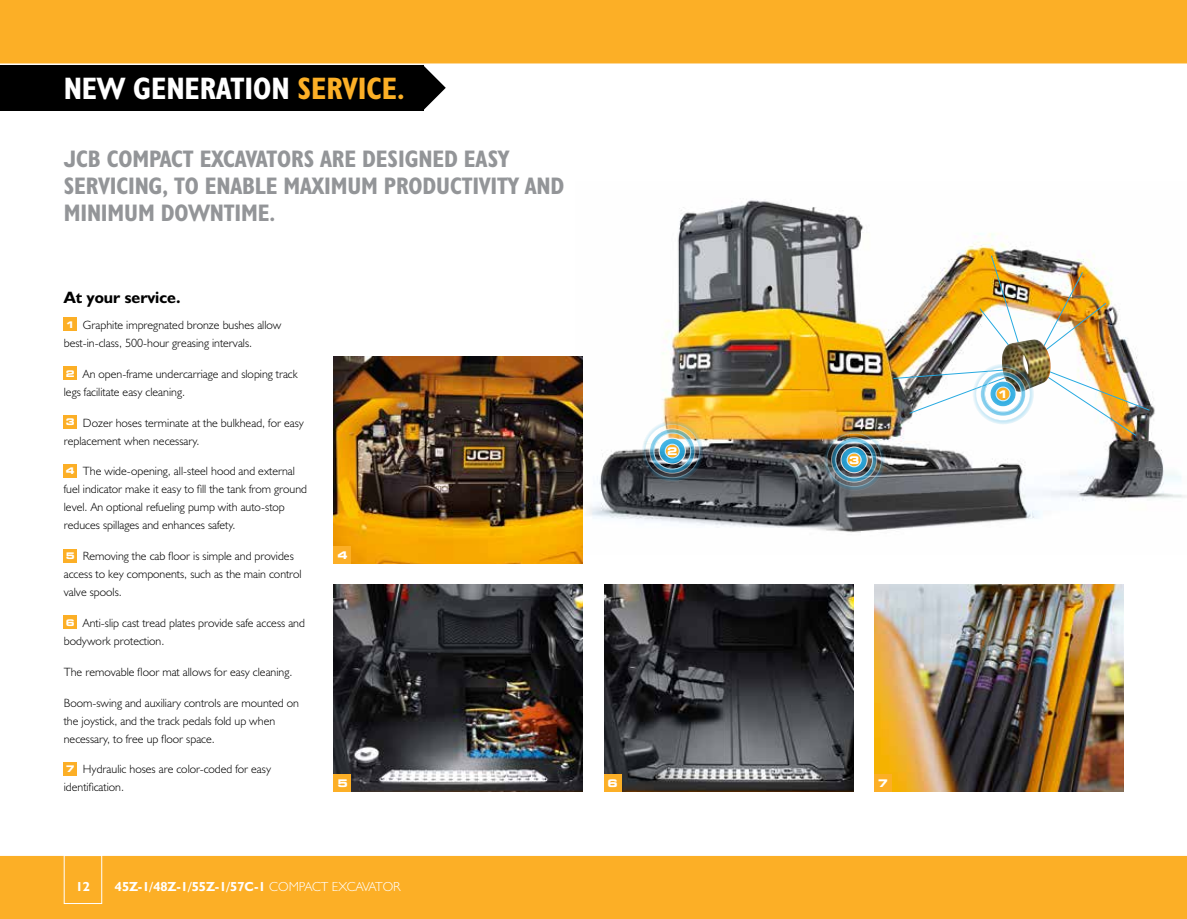
<style>
.page{position:relative;width:1187px;height:919px;background:#fff}
.page>*{position:absolute;margin:0;border:0;box-sizing:border-box;transform-origin:0 0}
.t1{font:31.2px "JCB Bold Condensed";color:#fff}
.t2{font:24px/27px "JCB Bold Condensed";letter-spacing:-.005em;color:#939598}
.t3{font:16.5px "JCB Bold";color:#000}
.t4{font:13.2px "JCB Bold";color:#fff}
.t5{font:12px/18px "JCB Light";color:#000}
.t6{font:700 expanded 10.5px "Square 721 BT";color:#fff}
.s1{color:#fcaf26}
.s2{font-family:"Square 721 BT";font-weight:700;font-stretch:expanded;font-size:9.15px;color:#fff}
.s3{font-family:"JCB Light"}
</style>
<div class="page">
<hr style="left:1186px;top:54px;width:1px;height:57px;background:#000">
<svg style="left:423px;top:65px;width:23px;height:45px"></svg>
<div style="left:0;top:54px;width:423px;height:57px;background:#000"></div>
<div style="left:0;top:0;width:1186px;height:64px;background:#fcaf26"></div>
<hr style="left:0;top:63px;width:1186px;height:2px;background:#fff">
<div style="left:64px;top:318px;width:13px;height:13px;background:#fcaf26"></div>
<div style="left:64px;top:366px;width:13px;height:13px;background:#fcaf26"></div>
<div style="left:64px;top:415px;width:13px;height:13px;background:#fcaf26"></div>
<div style="left:64px;top:464px;width:13px;height:13px;background:#fcaf26"></div>
<div style="left:64px;top:549px;width:13px;height:13px;background:#fcaf26"></div>
<div style="left:64px;top:615px;width:13px;height:14px;background:#fcaf26"></div>
<div style="left:64px;top:762px;width:13px;height:13px;background:#fcaf26"></div>
<img style="left:589px;top:200px;width:597px;height:333px">
<img style="left:979px;top:255px;width:42px;height:101px">
<img style="left:1042px;top:272px;width:64px;height:78px">
<img style="left:1045px;top:370px;width:104px;height:65px">
<img style="left:1001px;top:339px;width:49px;height:53px">
<img style="left:893px;top:362px;width:142px;height:63px">
<img style="left:640px;top:419px;width:64px;height:63px">
<img style="left:821px;top:428px;width:65px;height:63px">
<img style="left:604px;top:584px;width:249px;height:207px">
<img style="left:334px;top:584px;width:249px;height:207px">
<img style="left:334px;top:356px;width:249px;height:207px">
<img style="left:874px;top:584px;width:249px;height:207px">
<div style="left:604px;top:774px;width:17px;height:17px;background:#fcaf26"></div>
<div style="left:334px;top:774px;width:17px;height:17px;background:#fcaf26"></div>
<div style="left:334px;top:546px;width:17px;height:17px;background:#fcaf26"></div>
<div style="left:874px;top:774px;width:17px;height:17px;background:#fcaf26"></div>
<div style="left:0;top:855px;width:1186px;height:63px;background:#fcaf26"></div>
<div style="left:64px;top:855px;width:38px;height:48px;border:1px solid #fff"></div>
<h1 class="t1" style="left:64px;top:69px;width:342px">NEW GENERATION <span class="s1">SERVICE.</span></h1>
<h2 class="t2" style="left:64px;top:145px;width:502px">JCB COMPACT EXCAVATORS ARE DESIGNED EASY<br>SERVICING, TO ENABLE MAXIMUM PRODUCTIVITY AND<br>MINIMUM DOWNTIME.</h2>
<h3 class="t3" style="left:64px;top:286px;width:118px">At your service.</h3>
<p class="t5" style="left:64px;top:316px;width:219px"><span class="s2">1</span> Graphite impregnated bronze bushes allow best-in-class, 500-hour greasing intervals.</p>
<p class="t5" style="left:64px;top:364px;width:235px"><span class="s2">2</span> An open-frame undercarriage and sloping track legs facilitate easy cleaning.</p>
<p class="t5" style="left:64px;top:413px;width:242px"><span class="s2">3</span> Dozer hoses terminate at the bulkhead, for easy replacement when necessary.</p>
<p class="t5" style="left:64px;top:462px;width:245px"><span class="s2">4</span> The wide-opening, all-steel hood and external fuel indicator make it easy to fill the tank from ground level. An optional refueling pump with auto-stop reduces spillages and enhances safety.</p>
<p class="t5" style="left:64px;top:547px;width:239px"><span class="s2">5</span> Removing the cab floor is simple and provides access to key components, such as the main control valve spools.</p>
<p class="t5" style="left:64px;top:613px;width:243px"><span class="s2">6</span> Anti-slip cast tread plates provide safe access and bodywork protection.</p>
<p class="t5" style="left:64px;top:662px;width:230px">The removable floor mat allows for easy cleaning.</p>
<p class="t5" style="left:64px;top:693px;width:236px">Boom-swing and auxiliary controls are mounted on the joystick, and the track pedals fold up when necessary, to free up floor space.</p>
<p class="t5" style="left:64px;top:760px;width:209px"><span class="s2">7</span> Hydraulic hoses are color-coded for easy identification.</p>
<p class="t6" style="left:337px;top:548px;width:12px">4</p>
<p class="t6" style="left:337px;top:776px;width:12px">5</p>
<p class="t6" style="left:607px;top:776px;width:12px">6</p>
<p class="t4" style="left:76px;top:877px;width:16px">12</p>
<p class="t4" style="left:115px;top:877px;width:287px">45Z-1/48Z-1/55Z-1/57C-1 <span class="s3">COMPACT EXCAVATOR</span></p>
<p class="t6" style="left:667px;top:445px;width:12px">2</p>
<p class="t6" style="left:849px;top:453px;width:12px">3</p>
<p class="t6" style="left:997px;top:387px;width:12px">1</p>
<p class="t6" style="left:877px;top:776px;width:12px">7</p>
</div>
